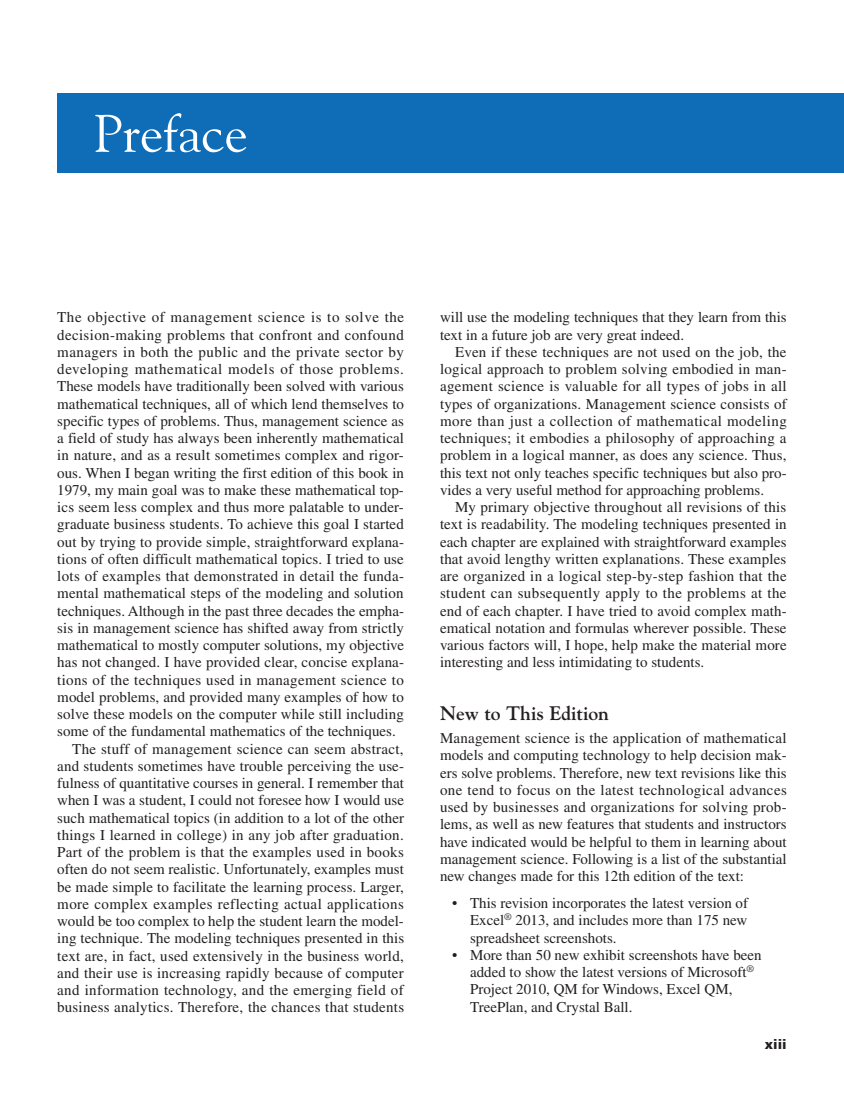
<style>
.page{position:relative;width:844px;height:1093px;background:#fff}
.page>*{position:absolute;margin:0;border:0;box-sizing:border-box;transform-origin:0 0}
.t1{font:52.5px "Goudy Std";color:#fff}
.t2{font:700 19.5px "Goudy Std";color:#231f20}
.t3{font:15px/17.2px "Times LT Std";letter-spacing:.005em;color:#231f20;text-align:justify}
.t4{font:15px "Times LT Std";letter-spacing:.025em;color:#231f20}
.t5{font:15px "Times LT Std";letter-spacing:.03em;color:#231f20}
.t6{font:15px "Times LT Std";letter-spacing:.04em;color:#231f20}
.t7{font:15px "Times LT Std";letter-spacing:.035em;color:#231f20}
.t8{font:900 13.5px "Frutiger LT Std";color:#231f20}
</style>
<div class="page">
<div style="left:57px;top:93px;width:786px;height:80px;background:#0f6cb6"></div>
<h1 class="t1" style="left:93px;top:101px;width:156px">Preface</h1>
<p class="t7" style="left:57px;top:309px;width:348px">The objective of management science is to solve the</p>
<p class="t4" style="left:57px;top:326px;width:348px">decision-making problems that confront and confound</p>
<p class="t5" style="left:57px;top:343px;width:348px">managers in both the public and the private sector by</p>
<p class="t6" style="left:57px;top:361px;width:348px">developing mathematical models of those problems.</p>
<p class="t3" style="left:57px;top:378px;width:348px">These models have traditionally been solved with various</p>
<p class="t3" style="left:57px;top:395px;width:348px">mathematical techniques, all of which lend themselves to</p>
<p class="t3" style="left:57px;top:412px;width:348px">specific types of problems. Thus, management science as</p>
<p class="t3" style="left:57px;top:429px;width:348px">a field of study has always been inherently mathematical</p>
<p class="t3" style="left:57px;top:447px;width:348px">in nature, and as a result sometimes complex and rigor-</p>
<p class="t3" style="left:57px;top:464px;width:348px">ous. When I began writing the first edition of this book in</p>
<p class="t3" style="left:57px;top:481px;width:348px">1979, my main goal was to make these mathematical top-</p>
<p class="t3" style="left:57px;top:498px;width:348px">ics seem less complex and thus more palatable to under-</p>
<p class="t3" style="left:57px;top:516px;width:348px">graduate business students. To achieve this goal I started</p>
<p class="t3" style="left:57px;top:533px;width:348px">out by trying to provide simple, straightforward explana-</p>
<p class="t3" style="left:57px;top:550px;width:348px">tions of often difficult mathematical topics. I tried to use</p>
<p class="t3" style="left:57px;top:567px;width:348px">lots of examples that demonstrated in detail the funda-</p>
<p class="t3" style="left:57px;top:585px;width:348px">mental mathematical steps of the modeling and solution</p>
<p class="t3" style="left:57px;top:602px;width:348px">techniques. Although in the past three decades the empha-</p>
<p class="t3" style="left:57px;top:619px;width:348px">sis in management science has shifted away from strictly</p>
<p class="t3" style="left:57px;top:636px;width:348px">mathematical to mostly computer solutions, my objective</p>
<p class="t3" style="left:57px;top:654px;width:348px">has not changed. I have provided clear, concise explana-</p>
<p class="t3" style="left:57px;top:671px;width:348px">tions of the techniques used in management science to</p>
<p class="t3" style="left:57px;top:688px;width:348px">model problems, and provided many examples of how to</p>
<p class="t3" style="left:57px;top:705px;width:348px">solve these models on the computer while still including</p>
<p class="t3" style="left:57px;top:723px;width:340px">some of the fundamental mathematics of the techniques.</p>
<p class="t3" style="left:72px;top:740px;width:333px">The stuff of management science can seem abstract,</p>
<p class="t3" style="left:57px;top:757px;width:348px">and students sometimes have trouble perceiving the use-</p>
<p class="t3" style="left:57px;top:774px;width:348px">fulness of quantitative courses in general. I remember that</p>
<p class="t3" style="left:57px;top:792px;width:348px">when I was a student, I could not foresee how I would use</p>
<p class="t3" style="left:57px;top:809px;width:348px">such mathematical topics (in addition to a lot of the other</p>
<p class="t3" style="left:57px;top:826px;width:348px">things I learned in college) in any job after graduation.</p>
<p class="t3" style="left:57px;top:843px;width:348px">Part of the problem is that the examples used in books</p>
<p class="t3" style="left:57px;top:861px;width:348px">often do not seem realistic. Unfortunately, examples must</p>
<p class="t3" style="left:57px;top:878px;width:348px">be made simple to facilitate the learning process. Larger,</p>
<p class="t4" style="left:57px;top:895px;width:348px">more complex examples reflecting actual applications</p>
<p class="t3" style="left:57px;top:912px;width:348px">would be too complex to help the student learn the model-</p>
<p class="t3" style="left:57px;top:930px;width:348px">ing technique. The modeling techniques presented in this</p>
<p class="t3" style="left:57px;top:947px;width:348px">text are, in fact, used extensively in the business world,</p>
<p class="t3" style="left:57px;top:964px;width:348px">and their use is increasing rapidly because of computer</p>
<p class="t4" style="left:57px;top:982px;width:348px">and information technology, and the emerging field of</p>
<p class="t3" style="left:57px;top:999px;width:348px">business analytics. Therefore, the chances that students</p>
<p class="t3" style="left:440px;top:309px;width:348px">will use the modeling techniques that they learn from this text in a future job are very great indeed.</p>
<p class="t3" style="left:440px;top:343px;width:348px;text-indent:15px">Even if these techniques are not used on the job, the logical approach to problem solving embodied in man&shy;agement science is valuable for all types of jobs in all types of organizations. Management science consists of more than just a collection of mathematical modeling techniques; it embodies a philosophy of approaching a problem in a logical manner, as does any science. Thus, this text not only teaches specific techniques but also pro&shy;vides a very useful method for approaching problems.</p>
<p class="t3" style="left:440px;top:498px;width:348px;text-indent:15px">My primary objective throughout all revisions of this text is readability. The modeling techniques presented in each chapter are explained with straightforward examples that avoid lengthy written explanations. These examples are organized in a logical step-by-step fashion that the student can subsequently apply to the problems at the end of each chapter. I have tried to avoid complex math&shy;ematical notation and formulas wherever possible. These various factors will, I hope, help make the material more interesting and less intimidating to students.</p>
<h2 class="t2" style="left:440px;top:701px;width:171px">New to This Edition</h2>
<p class="t3" style="left:440px;top:729px;width:348px">Management science is the application of mathematical models and computing technology to help decision mak&shy;ers solve problems. Therefore, new text revisions like this one tend to focus on the latest technological advances used by businesses and organizations for solving prob&shy;lems, as well as new features that students and instructors have indicated would be helpful to them in learning about management science. Following is a list of the substantial new changes made for this 12th edition of the text:</p>
<p class="t3" style="left:470px;top:894px;width:279px;text-indent:-18px">• This revision incorporates the latest version of Excel<sup>®</sup> 2013, and includes more than 175 new spreadsheet screenshots.</p>
<p class="t3" style="left:470px;top:946px;width:293px;text-align:left;text-indent:-18px">• More than 50 new exhibit screenshots have been added to show the latest versions of Microsoft<sup>® </sup>Project 2010, QM for Windows, Excel QM, TreePlan, and Crystal Ball.</p>
<p class="t8" style="left:764px;top:1036px;width:23px">xiii</p>
</div>
